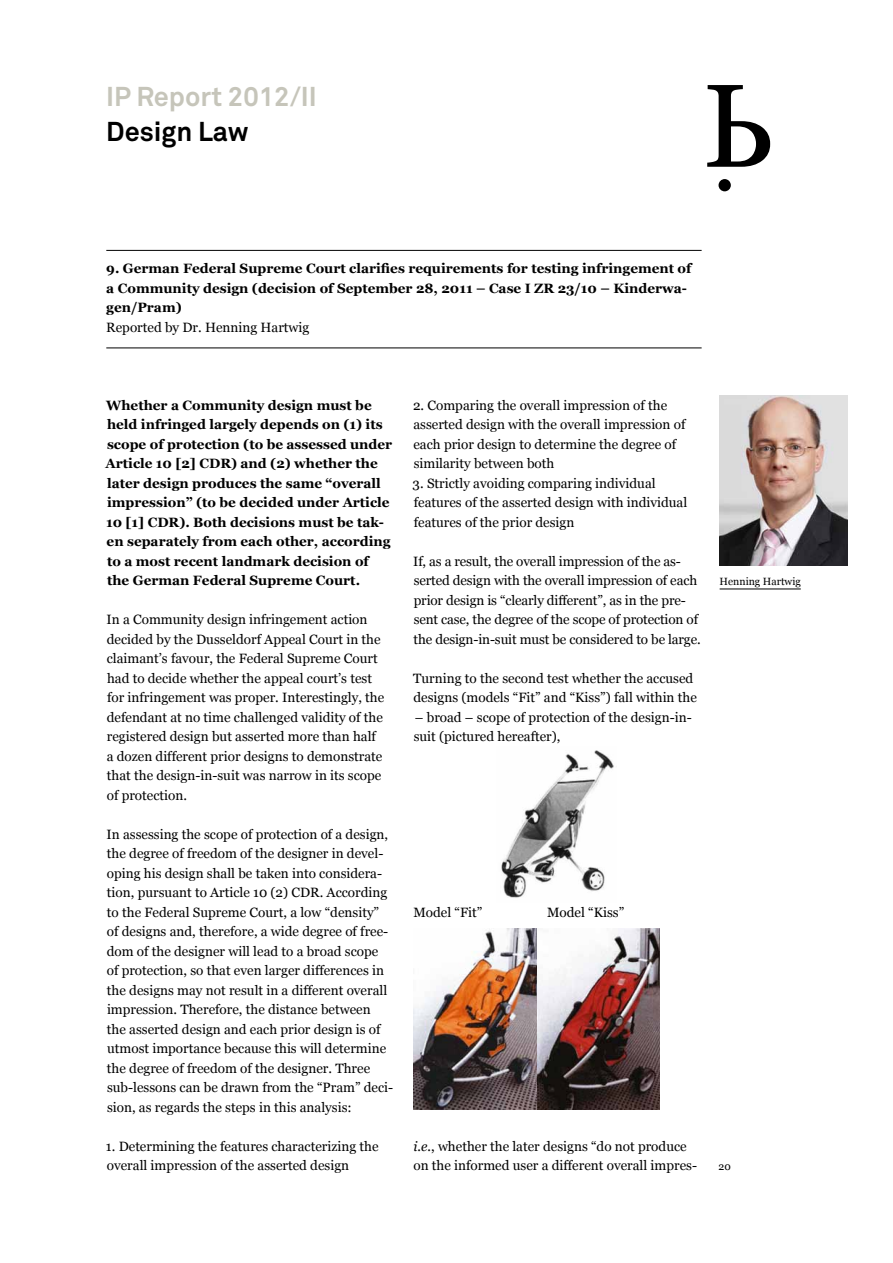
<style>
.page{position:relative;width:893px;height:1263px;background:#fff}
.page>*{position:absolute;margin:0;border:0;box-sizing:border-box;transform-origin:0 0}
.t1{font:700 27px "Akkurat Std";color:#c6c5ba}
.t2{font:700 27px "Akkurat Std";color:#000}
.t3{font:13.5px/19.5px "Georgia";color:#000}
.t4{font:700 13.5px/19.5px "Georgia";color:#000}
.t5{font:10.5px "Georgia";color:#000}
.s1{font-style:italic}
</style>
<div class="page">
<hr style="left:720px;top:589px;width:81px;height:1px;background:#000">
<svg style="left:707px;top:85px;width:63px;height:82px"></svg>
<div style="left:718px;top:179px;width:13px;height:12px;background:#000;border-radius:50%"></div>
<hr style="left:106px;top:250px;width:596px;height:1px;background:#000">
<hr style="left:106px;top:348px;width:596px;height:1px;background:#000">
<img style="left:501px;top:750px;width:113px;height:148px">
<img style="left:413px;top:928px;width:246px;height:182px">
<img style="left:720px;top:395px;width:127px;height:171px">
<h1 class="t1" style="left:106px;top:80px;width:212px">IP Report 2012/II</h1>
<h1 class="t2" style="left:106px;top:115px;width:144px">Design Law</h1>
<p class="t4" style="left:106px;top:259px;width:587px">9. German Federal Supreme Court clarifies requirements for testing infringement of a Community design (decision of September 28, 2011 – Case I ZR 23/10 – Kinderwa&shy;gen/Pram)</p>
<p class="t3" style="left:106px;top:318px;width:205px">Reported by Dr. Henning Hartwig</p>
<p class="t4" style="left:106px;top:395px;width:288px">Whether a Community design must be held infringed largely depends on (1) its scope of protection (to be assessed under Article 10 [2] CDR) and (2) whether the later design produces the same “overall impression” (to be decided under Article 10 [1] CDR). Both decisions must be tak&shy;en separately from each other, according to a most recent landmark decision of the German Federal Supreme Court.</p>
<p class="t3" style="left:107px;top:610px;width:279px">In a Community design infringement action decided by the Dusseldorf Appeal Court in the claimant’s favour, the Federal Supreme Court had to decide whether the appeal court’s test for infringement was proper. Interestingly, the defendant at no time challenged validity of the registered design but asserted more than half a dozen different prior designs to demonstrate that the design-in-suit was narrow in its scope of protection.</p>
<p class="t3" style="left:107px;top:825px;width:288px">In assessing the scope of protection of a design, the degree of freedom of the designer in devel&shy;oping his design shall be taken into considera&shy;tion, pursuant to Article 10 (2) CDR. According to the Federal Supreme Court, a low “density” of designs and, therefore, a wide degree of free&shy;dom of the designer will lead to a broad scope<br>of protection, so that even larger differences in the designs may not result in a different overall impression. Therefore, the distance between<br>the asserted design and each prior design is of utmost importance because this will determine the degree of freedom of the designer. Three sub-lessons can be drawn from the “Pram” deci&shy;sion, as regards the steps in this analysis:</p>
<p class="t3" style="left:106px;top:1136px;width:274px">1. Determining the features characterizing the overall impression of the asserted design</p>
<p class="t3" style="left:413px;top:395px;width:274px">2. Comparing the overall impression of the asserted design with the overall impression of each prior design to determine the degree of similarity between both</p>
<p class="t3" style="left:413px;top:473px;width:276px">3. Strictly avoiding comparing individual features of the asserted design with individual features of the prior design</p>
<p class="t3" style="left:413px;top:551px;width:289px">If, as a result, the overall impression of the as&shy;serted design with the overall impression of each prior design is “clearly different”, as in the pre&shy;sent case, the degree of the scope of protection of the design-in-suit must be considered to be large.</p>
<p class="t3" style="left:413px;top:668px;width:285px">Turning to the second test whether the accused designs (models “Fit” and “Kiss”) fall within the</p>
<p class="t3" style="left:414px;top:707px;width:280px">– broad – scope of protection of the design-in&shy;suit (pictured hereafter),</p>
<p class="t5" style="left:720px;top:575px;width:83px">Henning Hartwig</p>
<p class="t3" style="left:413px;top:902px;width:70px">Model “Fit”</p>
<p class="t3" style="left:547px;top:902px;width:79px">Model “Kiss”</p>
<p class="t3" style="left:413px;top:1136px;width:285px"><span class="s1">i.e.</span>, whether the later designs “do not produce on the informed user a different overall impres-</p>
<p class="t5" style="left:719px;top:1160px;width:14px">20</p>
</div>
